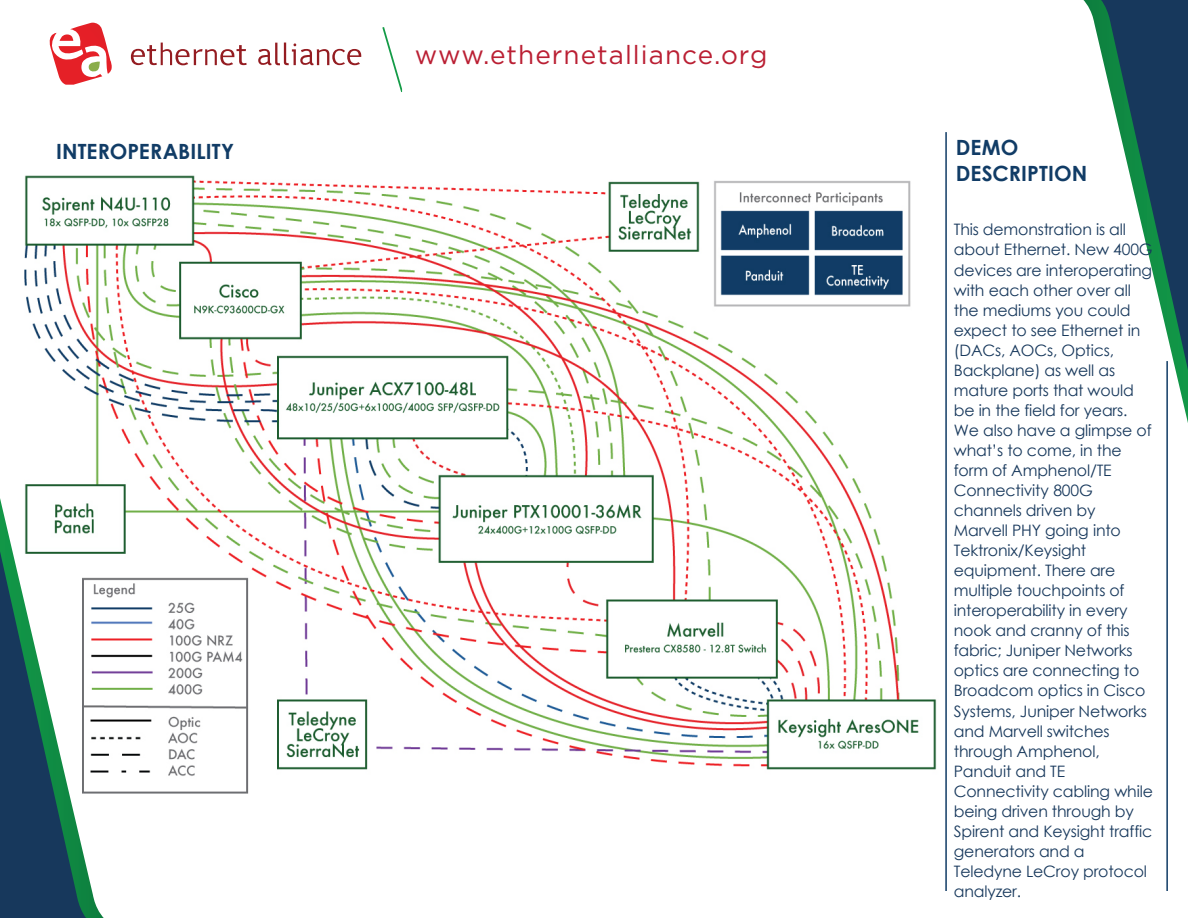
<style>
.page{position:relative;width:1188px;height:918px;background:#fff}
.page>*{position:absolute;margin:0;border:0;box-sizing:border-box;transform-origin:0 0}
.t1{font:26.1px "Gotham";letter-spacing:.04em;color:#ba1f33}
.t2{font:700 21px/25.2px "Century Gothic";letter-spacing:.005em;color:#113c66}
.t3{font:15.75px/20.1px "Century Gothic";letter-spacing:-.01em;color:#17385c}
</style>
<div class="page">
<svg style="left:49px;top:22px;width:63px;height:63px"></svg>
<svg style="left:131px;top:43px;width:116px;height:23px"></svg>
<svg style="left:258px;top:43px;width:103px;height:23px"></svg>
<svg style="left:0;top:498px;width:104px;height:420px"></svg>
<svg style="left:0;top:539px;width:97px;height:379px;background:#2a5766"></svg>
<svg style="left:1083px;top:0;width:105px;height:423px"></svg>
<svg style="left:1091px;top:0;width:97px;height:379px"></svg>
<svg style="left:382px;top:27px;width:20px;height:65px"></svg>
<img style="left:19px;top:175px;width:918px;height:635px">
<div style="left:956px;top:143px;width:165px;height:61px;background:#fff"></div>
<hr style="left:945px;top:132px;width:2px;height:759px;background:#103b65">
<hr style="left:1166px;top:361px;width:2px;height:530px;background:#103b65">
<p class="t2" style="left:56px;top:138px;width:179px">INTEROPERABILITY</p>
<h1 class="t1" style="left:415px;top:40px;width:354px">www.ethernetalliance.org</h1>
<p class="t2" style="left:956px;top:135px;width:133px">DEMO<br>DESCRIPTION</p>
<p class="t3" style="left:954px;top:219px;width:201px">This demonstration is all about Ethernet. New 400G devices are interoperating with each other over all the mediums you could expect to see Ethernet in (DACs, AOCs, Optics,<br>Backplane) as well as mature ports that would be in the field for years.<br>We also have a glimpse of what’s to come, in the form of Amphenol/TE<br>Connectivity 800G channels driven by<br>Marvell PHY going into<br>Tektronix/Keysight equipment. There are multiple touchpoints of interoperability in every nook and cranny of this fabric; Juniper Networks optics are connecting to<br>Broadcom optics in Cisco<br>Systems, Juniper Networks and Marvell switches through Amphenol,<br>Panduit and TE<br>Connectivity cabling while being driven through by<br>Spirent and Keysight traffic generators and a<br>Teledyne LeCroy protocol analyzer.</p>
</div>
